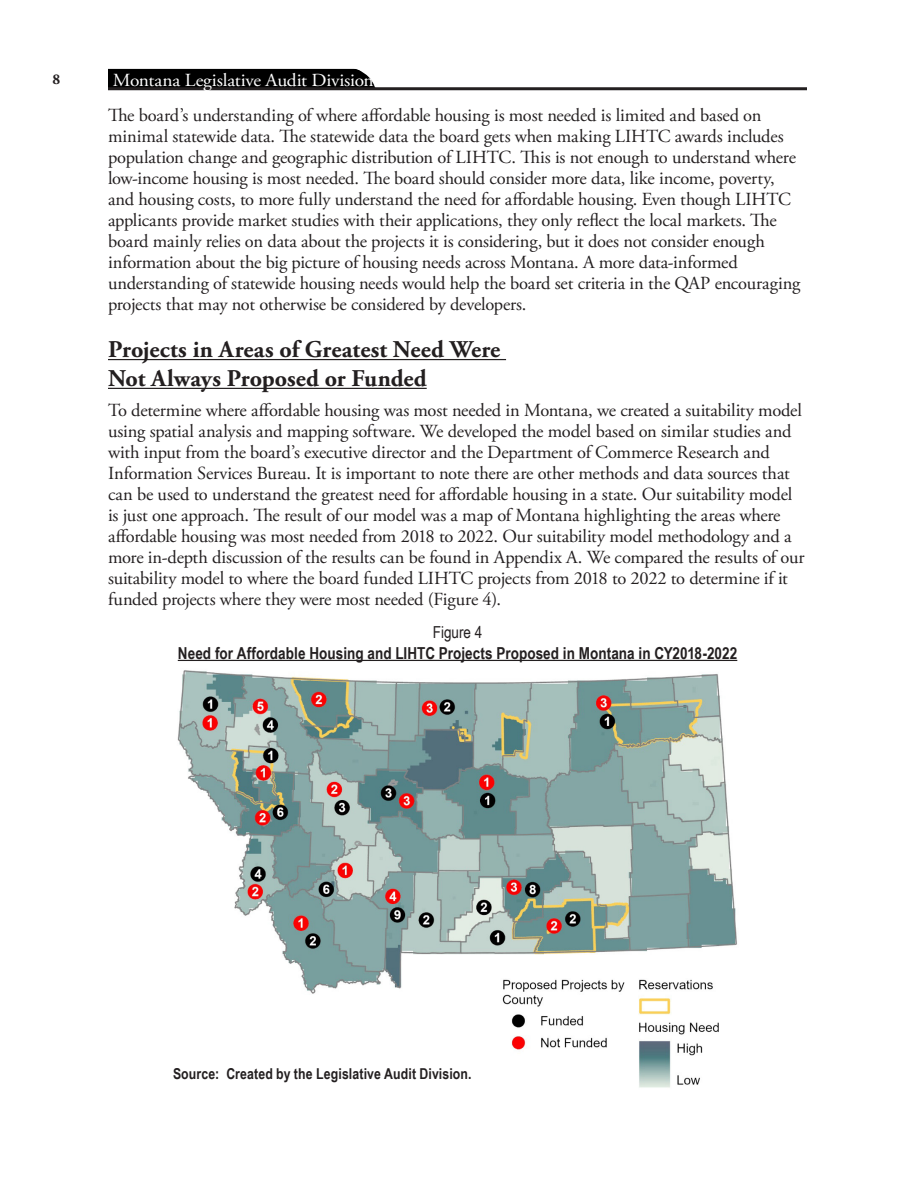
<style>
.page{position:relative;width:918px;height:1188px;background:#fff}
.page>*{position:absolute;margin:0;border:0;box-sizing:border-box;transform-origin:0 0}
.t1{font:700 24px/28.8px "Adobe Garamond Pro";color:#231f20}
.t2{font:18.45px/21px "Adobe Garamond Pro";letter-spacing:-.02em;color:#231f20}
.t3{font:18.45px "Adobe Garamond Pro";letter-spacing:-.015em;color:#fff;scale:1.05 1}
.t4{font:700 16.5px "Arial Narrow";letter-spacing:.005em;color:#231f20}
.t5{font:16.5px "Arial Narrow";color:#231f20}
.t6{font:700 15px "Arial Narrow";letter-spacing:.01em;color:#231f20}
.t7{font:700 15px "Adobe Garamond Pro";color:#231f20}
</style>
<div class="page">
<hr style="left:108px;top:359px;width:398px;height:1px;background:#231f20">
<hr style="left:108px;top:388px;width:319px;height:1px;background:#231f20">
<hr style="left:178px;top:660px;width:559px;height:1px;background:#231f20">
<img style="left:177px;top:670px;width:560px;height:418px">
<div style="left:108px;top:69px;width:267px;height:18px;background:#000"></div>
<hr style="left:108px;top:87px;width:699px;height:3px;background:#231f20">
<p class="t7" style="left:53px;top:70px;width:9px">8</p>
<p class="t3" style="left:113px;top:69px;width:250px">Montana Legislative Audit Division</p>
<p class="t2" style="left:108px;top:106px;width:694px">The board’s understanding of where affordable housing is most needed is limited and based on minimal statewide data. The statewide data the board gets when making LIHTC awards includes population change and geographic distribution of LIHTC. This is not enough to understand where low-income housing is most needed. The board should consider more data, like income, poverty, and housing costs, to more fully understand the need for affordable housing. Even though LIHTC applicants provide market studies with their applications, they only reflect the local markets. The board mainly relies on data about the projects it is considering, but it does not consider enough information about the big picture of housing needs across Montana. A more data-informed understanding of statewide housing needs would help the board set criteria in the QAP encouraging projects that may not otherwise be considered by developers.</p>
<h1 class="t1" style="left:108px;top:336px;width:394px">Projects in Areas of Greatest Need Were<br>Not Always Proposed or Funded</h1>
<p class="t2" style="left:108px;top:400px;width:698px">To determine where affordable housing was most needed in Montana, we created a suitability model using spatial analysis and mapping software. We developed the model based on similar studies and with input from the board’s executive director and the Department of Commerce Research and Information Services Bureau. It is important to note there are other methods and data sources that can be used to understand the greatest need for affordable housing in a state. Our suitability model is just one approach. The result of our model was a map of Montana highlighting the areas where affordable housing was most needed from 2018 to 2022. Our suitability model methodology and a more in-depth discussion of the results can be found in Appendix A. We compared the results of our suitability model to where the board funded LIHTC projects from 2018 to 2022 to determine if it funded projects where they were most needed (Figure 4).</p>
<p class="t5" style="left:433px;top:620px;width:51px">Figure 4</p>
<p class="t4" style="left:178px;top:640px;width:561px">Need for Affordable Housing and LIHTC Projects Proposed in Montana in CY2018-2022</p>
<p class="t6" style="left:173px;top:1063px;width:300px">Source: Created by the Legislative Audit Division.</p>
</div>
